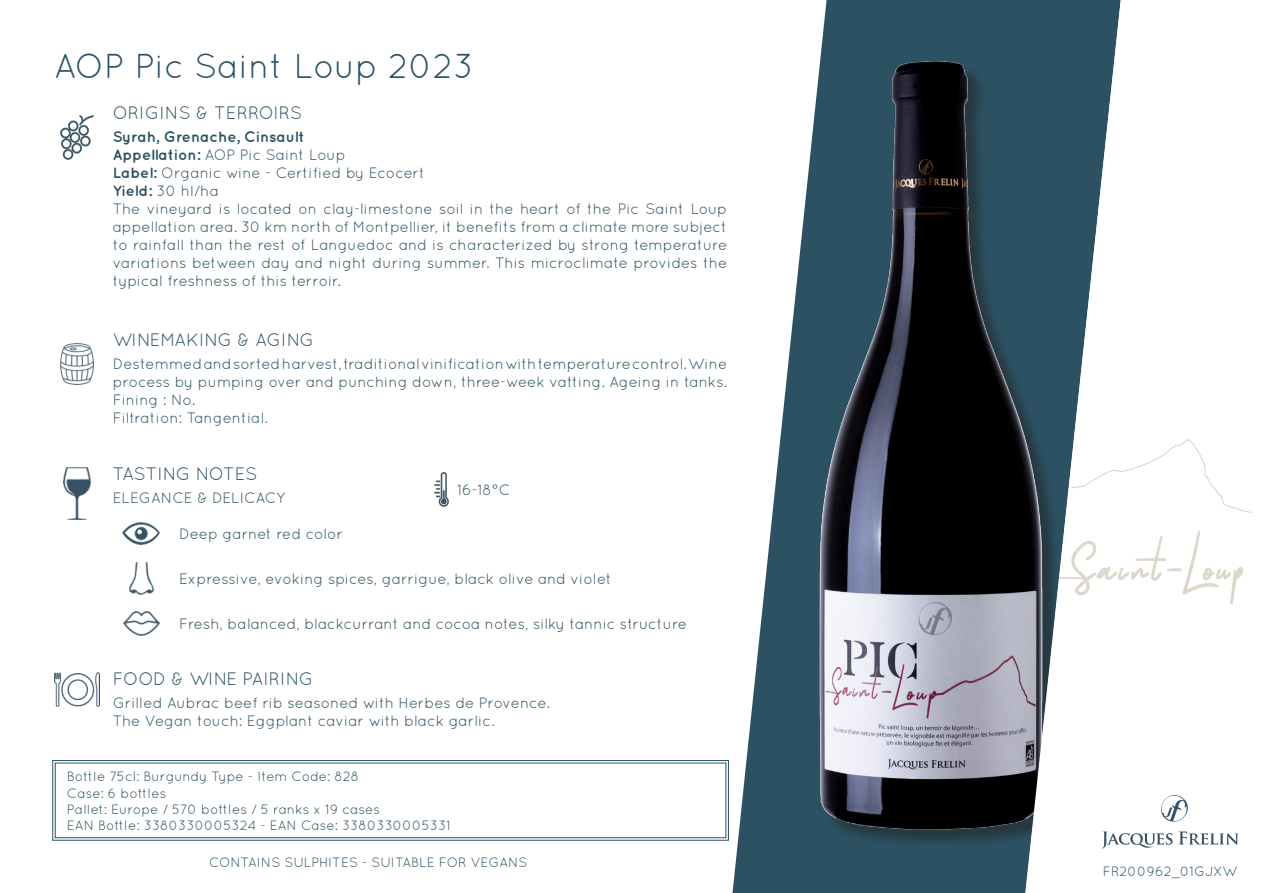
<style>
.page{position:relative;width:1263px;height:893px;background:#fff}
.page>*{position:absolute;margin:0;border:0;box-sizing:border-box;transform-origin:0 0}
.t1{font:34.5px "Quicksand";color:#2b5162}
.t2{font:18px "Quicksand";color:#2b5162}
.t3{font:15px/18px "Quicksand";color:#2b5162;text-align:justify}
.t4{font:700 15px "Quicksand";color:#2b5162}
.t5{font:13.5px "Quicksand";color:#2b5162}
.s1{font-weight:700}
</style>
<div class="page">
<svg style="left:732px;top:0;width:293px;height:893px;fill:#2b5162"></svg>
<svg style="left:52px;top:760px;width:677px;height:81px"></svg>
<div style="left:55px;top:763px;width:671px;height:75px;border:1px solid #2b5162"></div>
<img style="left:792px;top:54px;width:233px;height:785px">
<svg style="left:1025px;top:0;width:228px;height:893px"></svg>
<svg style="left:1160px;top:794px;width:28px;height:28px"></svg>
<svg style="left:1103px;top:831px;width:70px;height:18px"></svg>
<svg style="left:1179px;top:831px;width:58px;height:14px"></svg>
<img style="left:1056px;top:439px;width:196px;height:165px">
<img style="left:54px;top:672px;width:46px;height:35px">
<img style="left:434px;top:473px;width:15px;height:33px">
<img style="left:123px;top:612px;width:37px;height:23px">
<img style="left:123px;top:523px;width:37px;height:22px">
<img style="left:129px;top:562px;width:24px;height:33px">
<img style="left:64px;top:468px;width:27px;height:51px">
<img style="left:60px;top:116px;width:34px;height:43px">
<img style="left:60px;top:343px;width:34px;height:41px">
<p class="t1" style="left:54px;top:46px;width:422px">AOP Pic Saint Loup 2023</p>
<p class="t2" style="left:113px;top:102px;width:191px">ORIGINS &amp; TERROIRS</p>
<p class="t4" style="left:113px;top:128px;width:193px">Syrah, Grenache, Cinsault</p>
<p class="t3" style="left:113px;top:146px;width:234px"><span class="s1">Appellation:</span> AOP Pic Saint Loup</p>
<p class="t3" style="left:113px;top:164px;width:314px"><span class="s1">Label:</span> Organic wine - Certified by Ecocert</p>
<p class="t3" style="left:113px;top:182px;width:108px"><span class="s1">Yield:</span> 30 hl/ha</p>
<p class="t3" style="left:113px;top:200px;width:616px">The vineyard is located on clay-limestone soil in the heart of the Pic Saint Loup appellation area. 30 km north of Montpellier, it benefits from a climate more subject to rainfall than the rest of Languedoc and is characterized by strong temperature variations between day and night during summer. This microclimate provides the typical freshness of this terroir.</p>
<p class="t2" style="left:113px;top:329px;width:203px">WINEMAKING &amp; AGING</p>
<p class="t3" style="left:113px;top:354px;width:616px">Destemmed and sorted harvest, traditional vinification with temperature control. Wine process by pumping over and punching down, three-week vatting. Ageing in tanks.<br>Fining : No.</p>
<p class="t3" style="left:113px;top:408px;width:157px">Filtration: Tangential.</p>
<p class="t2" style="left:113px;top:464px;width:146px">TASTING NOTES</p>
<p class="t3" style="left:113px;top:489px;width:174px">ELEGANCE &amp; DELICACY</p>
<p class="t3" style="left:457px;top:480px;width:55px">16-18°C</p>
<p class="t3" style="left:179px;top:525px;width:165px">Deep garnet red color</p>
<p class="t3" style="left:179px;top:569px;width:434px">Expressive, evoking spices, garrigue, black olive and violet</p>
<p class="t3" style="left:179px;top:614px;width:509px">Fresh, balanced, blackcurrant and cocoa notes, silky tannic structure</p>
<p class="t2" style="left:113px;top:668px;width:202px">FOOD &amp; WINE PAIRING</p>
<p class="t3" style="left:113px;top:693px;width:439px">Grilled Aubrac beef rib seasoned with Herbes de Provence.<br>The Vegan touch: Eggplant caviar with black garlic.</p>
<p class="t5" style="left:67px;top:769px;width:294px">Bottle 75cl: Burgundy Type - Item Code: 828</p>
<p class="t5" style="left:67px;top:785px;width:101px">Case: 6 bottles</p>
<p class="t5" style="left:67px;top:801px;width:315px">Pallet: Europe / 570 bottles / 5 ranks x 19 cases</p>
<p class="t5" style="left:67px;top:817px;width:385px">EAN Bottle: 3380330005324 - EAN Case: 3380330005331</p>
<p class="t5" style="left:209px;top:854px;width:320px">CONTAINS SULPHITES - SUITABLE FOR VEGANS</p>
<p class="t5" style="left:1103px;top:863px;width:136px">FR200962_01GJXW</p>
</div>
